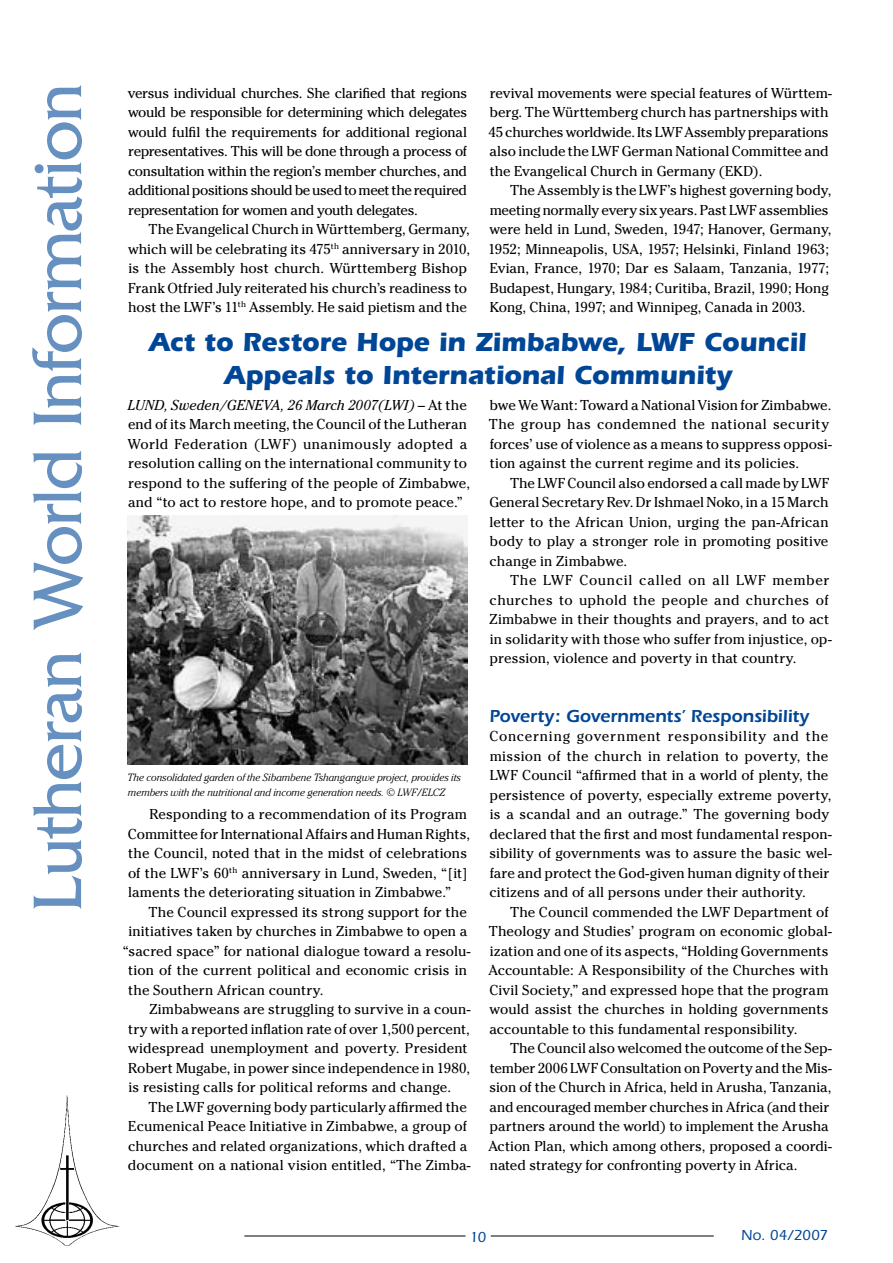
<style>
.page{position:relative;width:893px;height:1263px;background:#fff}
.page>*{position:absolute;margin:0;border:0;box-sizing:border-box;transform-origin:0 0}
.t1{font:72px "Friz Quadrata";letter-spacing:-.02em;color:#6690c0}
.t2{font:700 27px/33px "Itc Eras";letter-spacing:-.005em;color:#004696;text-align:center}
.t3{font:600 18px "Itc Eras";color:#004696}
.t4{font:500 15px "Itc Eras";color:#004696}
.t5{font:14.25px/19.5px "Cheltenham";color:#000}
.t6{font:italic 300 10.5px/15px "Cheltenham";letter-spacing:-.005em;color:#000}
.s1{font-style:italic}
</style>
<div class="page">
<hr style="left:491px;top:1235px;width:223px;height:1px;background:#000">
<hr style="left:244px;top:1235px;width:221px;height:1px;background:#000">
<img style="left:15px;top:1095px;width:105px;height:151px">
<img style="left:128px;top:516px;width:339px;height:248px">
<h1 class="t1" style="left:17px;top:912px;width:830px;rotate:-90deg">Lutheran World Information</h1>
<p class="t5" style="left:128px;top:83px;width:341px;text-align:justify">versus individual churches. She clarified that regions would be responsible for determining which delegates would fulfil the requirements for additional regional representatives. This will be done through a process of consultation within the region’s member churches, and additional positions should be used to meet the required representation for women and youth delegates.</p>
<p class="t5" style="left:488px;top:83px;width:345px">revival movements were special features of Württem&shy;berg. The Württemberg church has partnerships with 45 churches worldwide. Its LWF Assembly preparations also include the LWF German National Committee and the Evangelical Church in Germany (EKD).</p>
<p class="t5" style="left:488px;top:180px;width:345px;text-indent:22px">The Assembly is the LWF’s highest governing body, meeting normally every six years. Past LWF assemblies were held in Lund, Sweden, 1947; Hanover, Germany, 1952; Minneapolis, USA, 1957; Helsinki, Finland 1963; Evian, France, 1970; Dar es Salaam, Tanzania, 1977; Budapest, Hungary, 1984; Curitiba, Brazil, 1990; Hong Kong, China, 1997; and Winnipeg, Canada in 2003.</p>
<h2 class="t2" style="left:149px;top:325px;width:659px">Act to Restore Hope in Zimbabwe, LWF Council<br>Appeals to International Community</h2>
<p class="t5" style="left:128px;top:395px;width:344px"><span class="s1">LUND, Sweden/GENEVA, 26 March 2007(LWI) –</span> At the end of its March meeting, the Council of the Lutheran World Federation (LWF) unanimously adopted a resolution calling on the international community to respond to the suffering of the people of Zimbabwe, and “to act to restore hope, and to promote peace.”</p>
<p class="t5" style="left:128px;top:219px;width:343px;text-indent:21px">The Evangelical Church in Württemberg, Germany, which will be celebrating its 475<sup>th</sup> anniversary in 2010, is the Assembly host church. Württemberg Bishop Frank Otfried July reiterated his church’s readiness to host the LWF’s 11<sup>th</sup> Assembly. He said pietism and the</p>
<p class="t5" style="left:489px;top:395px;width:345px">bwe We Want: Toward a National Vision for Zimbabwe.<br>The group has condemned the national security forces’ use of violence as a means to suppress opposi&shy;tion against the current regime and its policies.</p>
<p class="t5" style="left:489px;top:473px;width:341px;text-align:justify;text-indent:21px">The LWF Council also endorsed a call made by LWF General Secretary Rev. Dr Ishmael Noko, in a 15 March letter to the African Union, urging the pan-African body to play a stronger role in promoting positive change in Zimbabwe.</p>
<p class="t5" style="left:489px;top:570px;width:344px;text-indent:21px">The LWF Council called on all LWF member churches to uphold the people and churches of Zimbabwe in their thoughts and prayers, and to act in solidarity with those who suffer from injustice, op&shy;pression, violence and poverty in that country.</p>
<p class="t3" style="left:489px;top:705px;width:322px">Poverty: Governments’ Responsibility</p>
<p class="t5" style="left:489px;top:726px;width:344px">Concerning government responsibility and the mission of the church in relation to poverty, the LWF Council “affirmed that in a world of plenty, the persistence of poverty, especially extreme poverty, is a scandal and an outrage.” The governing body declared that the first and most fundamental respon&shy;sibility of governments was to assure the basic wel&shy;fare and protect the God-given human dignity of their citizens and of all persons under their authority.</p>
<p class="t5" style="left:488px;top:902px;width:345px;text-indent:22px">The Council commended the LWF Department of Theology and Studies’ program on economic global&shy;ization and one of its aspects, “Holding Governments Accountable: A Responsibility of the Churches with Civil Society,” and expressed hope that the program would assist the churches in holding governments accountable to this fundamental responsibility.</p>
<p class="t5" style="left:488px;top:1038px;width:345px;text-indent:22px">The Council also welcomed the outcome of the Sep&shy;tember 2006 LWF Consultation on Poverty and the Mis&shy;sion of the Church in Africa, held in Arusha, Tanzania, and encouraged member churches in Africa (and their partners around the world) to implement the Arusha Action Plan, which among others, proposed a coordi&shy;nated strategy for confronting poverty in Africa.</p>
<p class="t6" style="left:128px;top:770px;width:335px">The consolidated garden of the Sibambene Tshangangwe project, provides its members with the nutritional and income generation needs. © LWF/ELCZ</p>
<p class="t5" style="left:128px;top:804px;width:344px;text-indent:22px">Responding to a recommendation of its Program Committee for International Affairs and Human Rights, the Council, noted that in the midst of celebrations of the LWF’s 60<sup>th</sup> anniversary in Lund, Sweden, “[it] laments the deteriorating situation in Zimbabwe.”</p>
<p class="t5" style="left:149px;top:902px;width:320px">The Council expressed its strong support for the</p>
<p class="t5" style="left:128px;top:921px;width:340px">initiatives taken by churches in Zimbabwe to open a</p>
<p class="t5" style="left:123px;top:941px;width:349px">“sacred space” for national dialogue toward a resolu-</p>
<p class="t5" style="left:128px;top:960px;width:340px">tion of the current political and economic crisis in</p>
<p class="t5" style="left:128px;top:980px;width:197px">the Southern African country.</p>
<p class="t5" style="left:149px;top:999px;width:323px">Zimbabweans are struggling to survive in a coun-</p>
<p class="t5" style="left:128px;top:1019px;width:343px">try with a reported inflation rate of over 1,500 percent,</p>
<p class="t5" style="left:128px;top:1038px;width:341px">widespread unemployment and poverty. President</p>
<p class="t5" style="left:128px;top:1058px;width:343px">Robert Mugabe, in power since independence in 1980,</p>
<p class="t5" style="left:128px;top:1077px;width:324px">is resisting calls for political reforms and change.</p>
<p class="t5" style="left:149px;top:1097px;width:320px">The LWF governing body particularly affirmed the</p>
<p class="t5" style="left:128px;top:1116px;width:340px">Ecumenical Peace Initiative in Zimbabwe, a group of</p>
<p class="t5" style="left:128px;top:1136px;width:341px">churches and related organizations, which drafted a</p>
<p class="t5" style="left:128px;top:1155px;width:344px">document on a national vision entitled, “The Zimba-</p>
<p class="t4" style="left:470px;top:1229px;width:18px">10</p>
<p class="t4" style="left:741px;top:1227px;width:88px">No. 04/2007</p>
</div>
